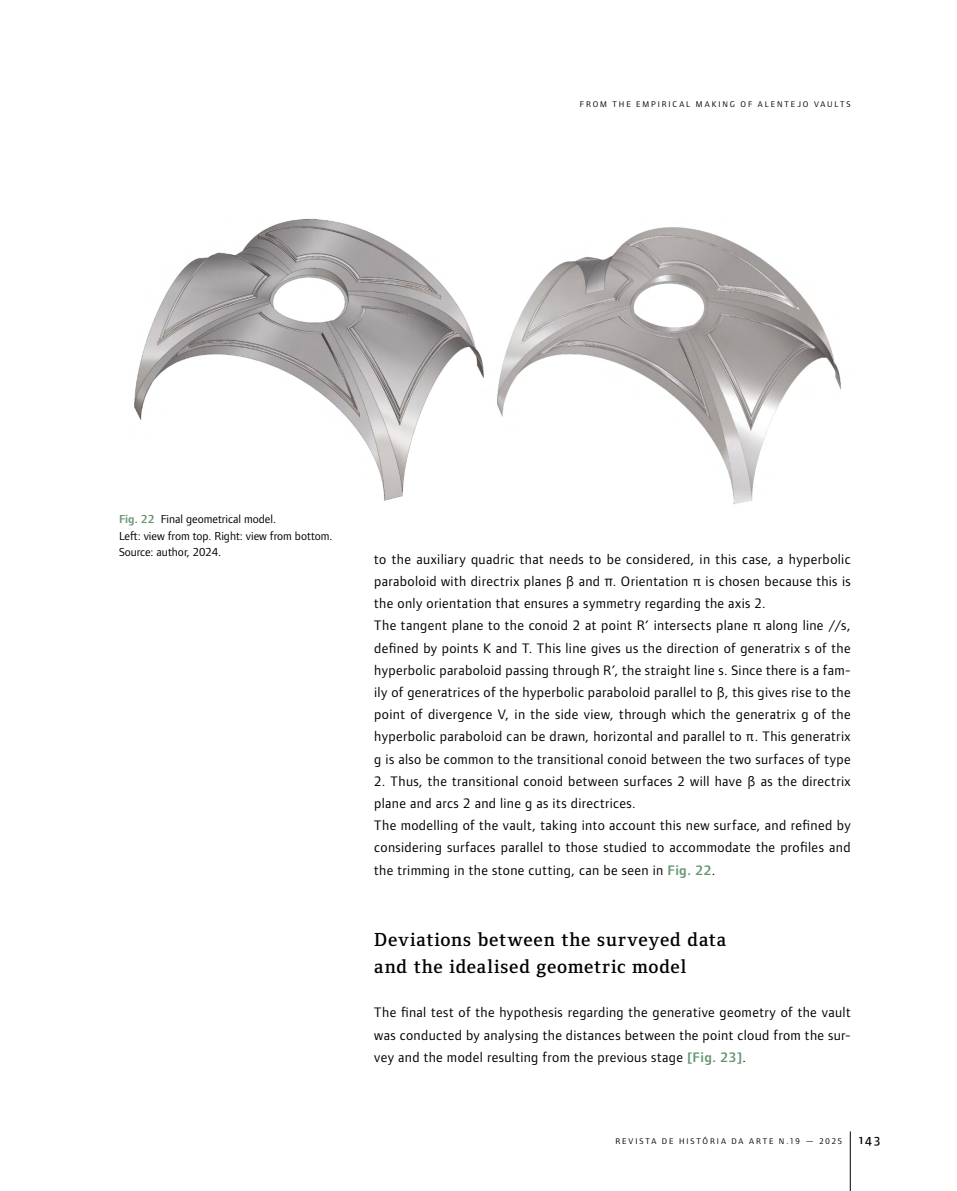
<style>
.page{position:relative;width:957px;height:1191px;background:#fff}
.page>*{position:absolute;margin:0;border:0;box-sizing:border-box;transform-origin:0 0}
.t1{font:600 19.5px/27px "Foundry Form Serif W04";letter-spacing:.04em;color:#000}
.t2{font:14.25px/22.2px "Foundry Form Sans OT2 W04";letter-spacing:.025em;color:#000}
.t3{font:13.5px "Foundry Form Sans Medium SC";color:#000}
.t4{font:12px/16.5px "Foundry Form Sans OT2 W04";color:#000}
.t5{font:8.55px "Foundry Form Sans OT2 W04";letter-spacing:.225em;color:#000}
.t6{font:8.55px "Foundry Form Sans";letter-spacing:.22em;color:#000}
.s1{font-weight:600;color:#689774}
.s2{font-family:"Andale Mono"}
</style>
<div class="page">
<hr style="left:850px;top:1131px;width:1px;height:60px;background:#000">
<img style="left:134px;top:218px;width:707px;height:286px">
<p class="t5" style="left:580px;top:99px;width:272px">FROM THE EMPIRICAL MAKING OF ALENTEJO VAULTS</p>
<p class="t4" style="left:119px;top:511px;width:215px"><span class="s1">Fig. 22</span> Final geometrical model.<br>Left: view from top. Right: view from bottom.<br>Source: author, 2024.</p>
<p class="t2" style="left:374px;top:548px;width:478px">to the auxiliary quadric that needs to be considered, in this case, a hyperbolic paraboloid with directrix planes <span class="s2">β</span> and <span class="s2">π</span>. Orientation π is chosen because this is the only orientation that ensures a symmetry regarding the axis 2.<br>The tangent plane to the conoid 2 at point R’ intersects plane π along line //s, defined by points K and T. This line gives us the direction of generatrix s of the hyperbolic paraboloid passing through R’, the straight line s. Since there is a fam&shy;ily of generatrices of the hyperbolic paraboloid parallel to <span class="s2">β</span>, this gives rise to the point of divergence V, in the side view, through which the generatrix g of the hyperbolic paraboloid can be drawn, horizontal and parallel to π. This generatrix g is also be common to the transitional conoid between the two surfaces of type</p>
<p class="t2" style="left:374px;top:770px;width:478px">2. Thus, the transitional conoid between surfaces 2 will have <span class="s2">β</span> as the directrix plane and arcs 2 and line g as its directrices.<br>The modelling of the vault, taking into account this new surface, and refined by considering surfaces parallel to those studied to accommodate the profiles and the trimming in the stone cutting, can be seen in <span class="s1">Fig. 22</span>.</p>
<h1 class="t1" style="left:374px;top:924px;width:353px">Deviations between the surveyed data and the idealised geometric model</h1>
<p class="t2" style="left:374px;top:1001px;width:478px;text-align:justify">The final test of the hypothesis regarding the generative geometry of the vault was conducted by analysing the distances between the point cloud from the sur&shy;vey and the model resulting from the previous stage <span class="s1">[Fig. 23]</span>.</p>
<p class="t6" style="left:615px;top:1136px;width:228px">REVISTA DE HISTîRIA DA ARTE N.19 — 2025</p>
<p class="t3" style="left:859px;top:1132px;width:22px">143</p>
</div>
